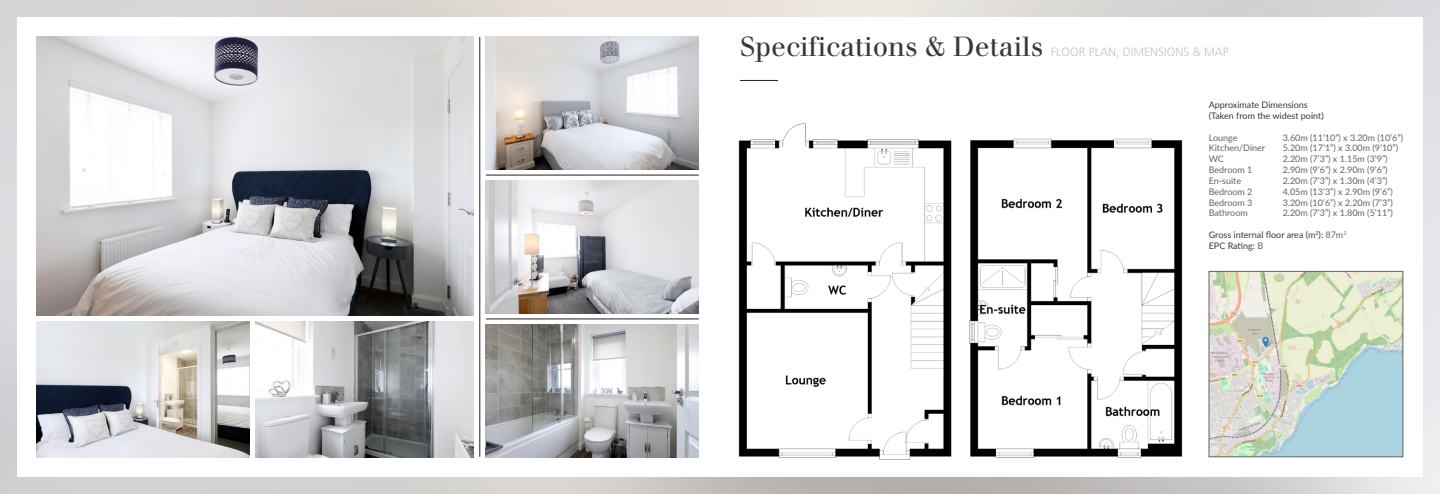
<style>
.page{position:relative;width:1440px;height:494px;background:#fff}
.page>*{position:absolute;margin:0;border:0;box-sizing:border-box;transform-origin:0 0}
.t1{font:27px "Justus";color:#39393b}
.t2{font:300 12px "Frutiger";color:#cec1b7}
.t3{font:9px "Lato";color:#636366}
.t4{font:9px/10.8px "Lato";color:#39393b}
.s1{color:#636366}
</style>
<div class="page">
<img style="left:0;top:0;width:1440px;height:493px">
<img style="left:1211px;top:273px;width:190px;height:181px">
<div style="left:1209px;top:271px;width:194px;height:185px;border:1px solid #636366"></div>
<hr style="left:740px;top:80px;width:38px;height:1px;background:#231f20">
<img style="left:37px;top:37px;width:437px;height:278px">
<img style="left:37px;top:321px;width:213px;height:135px">
<img style="left:256px;top:321px;width:218px;height:135px">
<hr style="left:480px;top:37px;width:1px;height:419px;background:#231f20">
<hr style="left:486px;top:175px;width:213px;height:1px;background:#231f20">
<hr style="left:486px;top:318px;width:213px;height:1px;background:#231f20">
<img style="left:486px;top:37px;width:213px;height:132px">
<img style="left:486px;top:180px;width:213px;height:133px">
<img style="left:486px;top:324px;width:213px;height:132px">
<img style="left:960px;top:135px;width:229px;height:328px">
<img style="left:736px;top:114px;width:224px;height:349px">
<h1 class="t1" style="left:740px;top:30px;width:305px">Specifications &amp; Details</h1>
<h2 class="t2" style="left:1051px;top:45px;width:180px">FLOOR PLAN, DIMENSIONS &amp; MAP</h2>
<p class="t4" style="left:1209px;top:99px;width:117px">Approximate Dimensions (Taken from the widest point)</p>
<p class="t3" style="left:1209px;top:131px;width:30px">Lounge</p>
<p class="t3" style="left:1283px;top:131px;width:122px">3.60m (11’10”) x 3.20m (10’6”)</p>
<p class="t3" style="left:1209px;top:142px;width:58px">Kitchen/Diner</p>
<p class="t3" style="left:1283px;top:142px;width:117px">5.20m (17’1”) x 3.00m (9’10”)</p>
<p class="t3" style="left:1209px;top:152px;width:17px">WC</p>
<p class="t3" style="left:1283px;top:152px;width:106px">2.20m (7’3”) x 1.15m (3’9”)</p>
<p class="t3" style="left:1209px;top:163px;width:45px">Bedroom 1</p>
<p class="t3" style="left:1283px;top:163px;width:106px">2.90m (9’6”) x 2.90m (9’6”)</p>
<p class="t3" style="left:1209px;top:174px;width:34px">En-suite</p>
<p class="t3" style="left:1283px;top:174px;width:106px">2.20m (7’3”) x 1.30m (4’3”)</p>
<p class="t3" style="left:1209px;top:185px;width:45px">Bedroom 2</p>
<p class="t3" style="left:1283px;top:185px;width:112px">4.05m (13’3”) x 2.90m (9’6”)</p>
<p class="t3" style="left:1209px;top:196px;width:45px">Bedroom 3</p>
<p class="t3" style="left:1283px;top:196px;width:112px">3.20m (10’6”) x 2.20m (7’3”)</p>
<p class="t3" style="left:1209px;top:206px;width:41px">Bathroom</p>
<p class="t3" style="left:1283px;top:206px;width:112px">2.20m (7’3”) x 1.80m (5’11”)</p>
<p class="t4" style="left:1209px;top:229px;width:139px">Gross internal floor area (m<sup>2</sup>): <span class="s1">87m</span><sup>2<br></sup>EPC Rating: <span class="s1">B</span></p>
</div>
